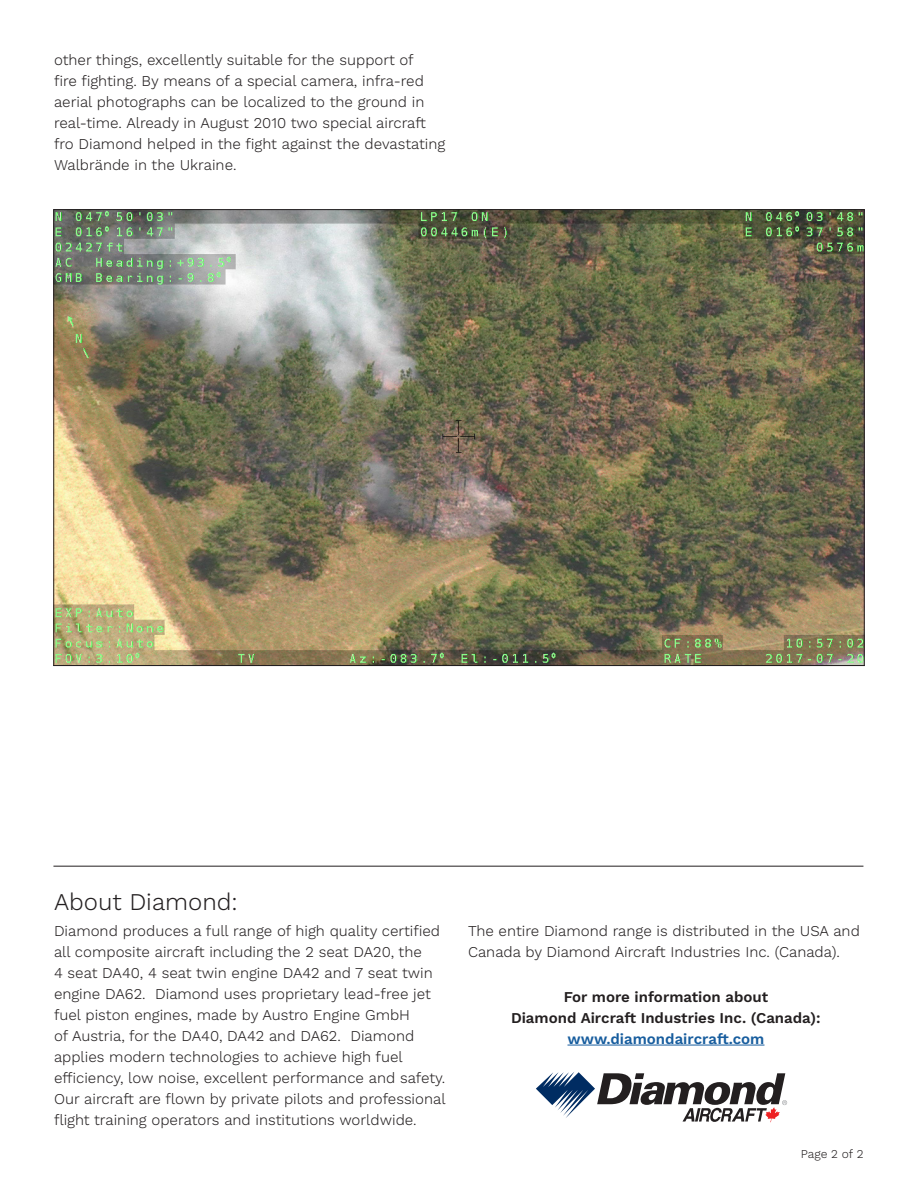
<style>
.page{position:relative;width:918px;height:1188px;background:#fff}
.page>*{position:absolute;margin:0;border:0;box-sizing:border-box;transform-origin:0 0}
.t1{font:300 24px "Work Sans";color:#231f20}
.t2{font:300 15px/21px "Work Sans";color:#231f20}
.t3{font:600 15px/21px "Work Sans";color:#231f20;text-align:center}
.t4{font:300 12px "Work Sans";color:#231f20}
.s1{color:#175d9e}
</style>
<div class="page">
<hr style="left:53px;top:866px;width:810px;height:1px;background:#231f20">
<hr style="left:568px;top:1045px;width:196px;height:1px;background:#175d9e">
<svg style="left:536px;top:1072px;width:251px;height:50px"></svg>
<img style="left:56px;top:212px;width:806px;height:452px">
<p class="t2" style="left:54px;top:50px;width:393px">other things, excellently suitable for the support of<br>fire fighting. By means of a special camera, infra-red aerial photographs can be localized to the ground in real-time. Already in August 2010 two special aircraft fro Diamond helped in the fight against the devastating Walbrände in the Ukraine.</p>
<p class="t1" style="left:54px;top:888px;width:185px">About Diamond:</p>
<p class="t2" style="left:54px;top:921px;width:393px">Diamond produces a full range of high quality certified all composite aircraft including the 2 seat DA20, the<br>4 seat DA40, 4 seat twin engine DA42 and 7 seat twin engine DA62. Diamond uses proprietary lead-free jet fuel piston engines, made by Austro Engine GmbH<br>of Austria, for the DA40, DA42 and DA62. Diamond applies modern technologies to achieve high fuel efficiency, low noise, excellent performance and safety.<br>Our aircraft are flown by private pilots and professional flight training operators and institutions worldwide.</p>
<p class="t2" style="left:468px;top:921px;width:393px">The entire Diamond range is distributed in the USA and<br>Canada by Diamond Aircraft Industries Inc. (Canada).</p>
<p class="t3" style="left:511px;top:987px;width:311px">For more information about<br>Diamond Aircraft Industries Inc. (Canada): <span class="s1">www.diamondaircraft.com</span></p>
<p class="t4" style="left:801px;top:1147px;width:64px">Page 2 of 2</p>
</div>
